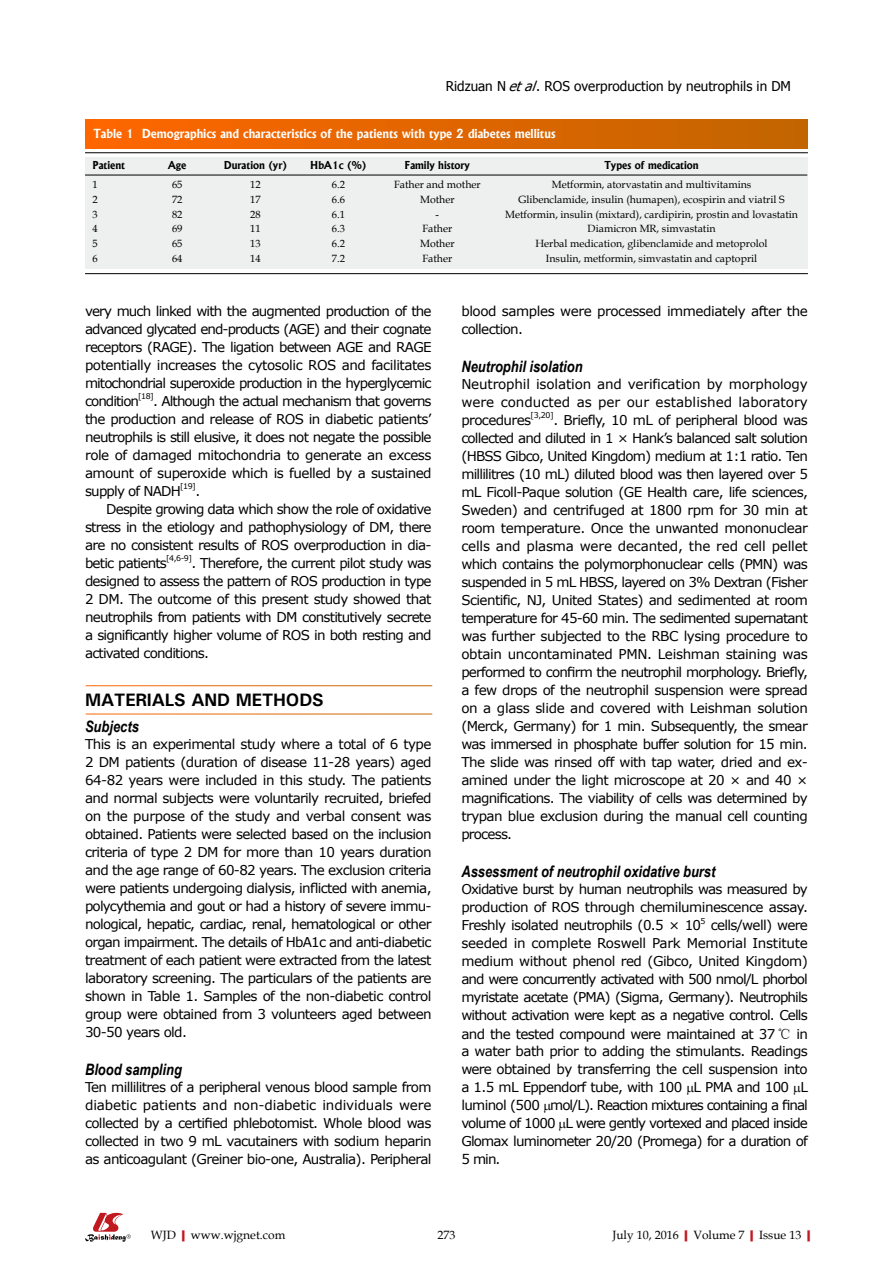
<style>
.page{position:relative;width:893px;height:1263px;background:#fff}
.page>*{position:absolute;margin:0;border:0;box-sizing:border-box;transform-origin:0 0}
.t1{font:700 18px "Univers";letter-spacing:-.01em;color:#000}
.t2{font:italic 700 15.75px "Arial Narrow";color:#000}
.t3{font:13.5px/18px "Verdana";letter-spacing:-.05em;color:#000;text-align:justify}
.t4{font:13.5px "Tahoma";color:#000}
.t5{font:700 12px "Albertus";color:#fff}
.t6{font:12px "Book Antiqua";color:#000}
.t7{font:10.5px "Book Antiqua";color:#000}
.t8{font:700 10.5px "Albertus";color:#000}
.t9{font:7.8px "Verdana";color:#000}
.s1{font-style:italic}
.s2{font-family:"Sim Sun";font-size:14.25px}
.s3{font-weight:700;color:#c01920}
</style>
<div class="page">
<svg style="left:85px;top:1213px;width:46px;height:29px"></svg>
<div style="left:85px;top:157px;width:723px;height:112px;background:#eeefef"></div>
<div style="left:85px;top:119px;width:723px;height:29px;background:linear-gradient(to right,#f60,#c16500)"></div>
<hr style="left:85px;top:152px;width:723px;height:1px;background:#000">
<hr style="left:85px;top:175px;width:722px;height:1px;background:#000">
<hr style="left:85px;top:273px;width:723px;height:1px;background:#000">
<p class="t4" style="left:446px;top:77px;width:347px">Ridzuan N <span class="s1">etal</span>. ROS overproduction by neutrophils in DM</p>
<p class="t5" style="left:94px;top:126px;width:463px">Table 1 Demographics and characteristics of the patients with type 2 diabetes mellitus</p>
<p class="t8" style="left:92px;top:158px;width:34px">Patient</p>
<p class="t8" style="left:168px;top:158px;width:20px">Age</p>
<p class="t8" style="left:224px;top:158px;width:65px">Duration (yr)</p>
<p class="t8" style="left:310px;top:158px;width:58px">HbA1c (%)</p>
<p class="t8" style="left:405px;top:158px;width:67px">Family history</p>
<p class="t8" style="left:604px;top:158px;width:96px">Types of medication</p>
<p class="t7" style="left:92px;top:177px;width:7px">1</p>
<p class="t7" style="left:172px;top:177px;width:12px">65</p>
<p class="t7" style="left:250px;top:177px;width:12px">12</p>
<p class="t7" style="left:332px;top:177px;width:15px">6.2</p>
<p class="t7" style="left:394px;top:177px;width:88px">Father and mother</p>
<p class="t7" style="left:552px;top:177px;width:201px">Metformin, atorvastatin and multivitamins</p>
<p class="t7" style="left:92px;top:192px;width:7px">2</p>
<p class="t7" style="left:172px;top:192px;width:12px">72</p>
<p class="t7" style="left:250px;top:192px;width:12px">17</p>
<p class="t7" style="left:332px;top:192px;width:15px">6.6</p>
<p class="t7" style="left:420px;top:192px;width:36px">Mother</p>
<p class="t7" style="left:518px;top:192px;width:268px">Glibenclamide, insulin (humapen), ecospirin and viatril S</p>
<p class="t7" style="left:92px;top:207px;width:7px">3</p>
<p class="t7" style="left:172px;top:207px;width:12px">82</p>
<p class="t7" style="left:250px;top:207px;width:12px">28</p>
<p class="t7" style="left:332px;top:207px;width:15px">6.1</p>
<p class="t7" style="left:436px;top:207px;width:5px">-</p>
<p class="t7" style="left:505px;top:207px;width:294px">Metformin, insulin (mixtard), cardipirin, prostin and lovastatin</p>
<p class="t7" style="left:92px;top:222px;width:7px">4</p>
<p class="t7" style="left:172px;top:222px;width:12px">69</p>
<p class="t7" style="left:250px;top:222px;width:12px">11</p>
<p class="t7" style="left:332px;top:222px;width:15px">6.3</p>
<p class="t7" style="left:422px;top:222px;width:31px">Father</p>
<p class="t7" style="left:588px;top:222px;width:129px">Diamicron MR, simvastatin</p>
<p class="t7" style="left:92px;top:236px;width:7px">5</p>
<p class="t7" style="left:172px;top:236px;width:12px">65</p>
<p class="t7" style="left:250px;top:236px;width:12px">13</p>
<p class="t7" style="left:332px;top:236px;width:15px">6.2</p>
<p class="t7" style="left:420px;top:236px;width:36px">Mother</p>
<p class="t7" style="left:536px;top:236px;width:234px">Herbal medication, glibenclamide and metoprolol</p>
<p class="t7" style="left:92px;top:251px;width:7px">6</p>
<p class="t7" style="left:172px;top:251px;width:12px">64</p>
<p class="t7" style="left:250px;top:251px;width:12px">14</p>
<p class="t7" style="left:332px;top:251px;width:15px">7.2</p>
<p class="t7" style="left:422px;top:251px;width:31px">Father</p>
<p class="t7" style="left:546px;top:251px;width:213px">Insulin, metformin, simvastatin and captopril</p>
<p class="t3" style="left:85px;top:302px;width:348px">very much linked with the augmented production of the advanced glycated end-products (AGE) and their cognate receptors (RAGE). The ligation between AGE and RAGE potentially increases the cytosolic ROS and facilitates mitochondrial superoxide production in the hyperglycemic condition</p>
<p class="t9" style="left:138px;top:391px;width:17px">[18]</p>
<p class="t3" style="left:85px;top:392px;width:348px;text-indent:68px">. Although the actual mechanism that governs the production and release of ROS in diabetic patients’ neutrophils is still elusive, it does not negate the possible role of damaged mitochondria to generate an excess amount of superoxide which is fuelled by a sustained supply of NADH</p>
<p class="t9" style="left:180px;top:481px;width:17px">[19]</p>
<p class="t3" style="left:195px;top:482px;width:6px">.</p>
<p class="t3" style="left:106px;top:500px;width:327px">Despite growing data which show the role of oxidative</p>
<p class="t3" style="left:85px;top:518px;width:348px">stress in the etiology and pathophysiology of DM, there</p>
<p class="t3" style="left:85px;top:536px;width:348px">are no consistent results of ROS overproduction in dia-</p>
<p class="t3" style="left:85px;top:554px;width:83px">betic patients</p>
<p class="t9" style="left:166px;top:553px;width:27px">[4,6-9]</p>
<p class="t3" style="left:85px;top:554px;width:348px;text-indent:106px">. Therefore, the current pilot study was designed to assess the pattern of ROS production in type 2 DM. The outcome of this present study showed that neutrophils from patients with DM constitutively secrete a significantly higher volume of ROS in both resting and activated conditions.</p>
<p class="t1" style="left:85px;top:689px;width:240px">MATERIALS AND METHODS</p>
<p class="t2" style="left:85px;top:714px;width:55px">Subjects</p>
<p class="t3" style="left:85px;top:734px;width:348px">This is an experimental study where a total of 6 type 2 DM patients (duration of disease 11-28 years) aged 64-82 years were included in this study. The patients and normal subjects were voluntarily recruited, briefed on the purpose of the study and verbal consent was obtained. Patients were selected based on the inclusion criteria of type 2 DM for more than 10 years duration and the age range of 60-82 years. The exclusion criteria were patients undergoing dialysis, inflicted with anemia, polycythemia and gout or had a history of severe immu&shy;nological, hepatic, cardiac, renal, hematological or other organ impairment. The details of HbA1c and anti-diabetic treatment of each patient were extracted from the latest laboratory screening. The particulars of the patients are shown in Table 1. Samples of the non-diabetic control group were obtained from 3 volunteers aged between 30-50 years old.</p>
<p class="t2" style="left:85px;top:1058px;width:98px">Blood sampling</p>
<p class="t3" style="left:85px;top:1078px;width:348px">Ten millilitres of a peripheral venous blood sample from diabetic patients and non-diabetic individuals were collected by a certified phlebotomist. Whole blood was collected in two 9 mL vacutainers with sodium heparin as anticoagulant (Greiner bio-one, Australia). Peripheral</p>
<p class="t3" style="left:461px;top:302px;width:348px">blood samples were processed immediately after the collection.</p>
<p class="t2" style="left:461px;top:355px;width:123px">Neutrophil isolation</p>
<p class="t3" style="left:461px;top:375px;width:348px">Neutrophil isolation and verification by morphology were conducted as per our established laboratory procedures</p>
<p class="t9" style="left:531px;top:410px;width:25px">[3,20]</p>
<p class="t3" style="left:461px;top:411px;width:348px;text-indent:92px">. Briefly, 10 mL of peripheral blood was collected and diluted in 1 × Hank’s balanced salt solution (HBSS Gibco, United Kingdom) medium at 1:1 ratio. Ten millilitres (10 mL) diluted blood was then layered over 5 mL Ficoll-Paque solution (GE Health care, life sciences, Sweden) and centrifuged at 1800 rpm for 30 min at room temperature. Once the unwanted mononuclear cells and plasma were decanted, the red cell pellet which contains the polymorphonuclear cells (PMN) was suspended in 5 mL HBSS, layered on 3% Dextran (Fisher Scientific, NJ, United States) and sedimented at room temperature for 45-60 min. The sedimented supernatant was further subjected to the RBC lysing procedure to obtain uncontaminated PMN. Leishman staining was performed to confirm the neutrophil morphology. Briefly, a few drops of the neutrophil suspension were spread on a glass slide and covered with Leishman solution (Merck, Germany) for 1 min. Subsequently, the smear was immersed in phosphate buffer solution for 15 min.<br>The slide was rinsed off with tap water, dried and ex&shy;amined under the light microscope at 20 × and 40 × magnifications. The viability of cells was determined by trypan blue exclusion during the manual cell counting process.</p>
<p class="t2" style="left:461px;top:860px;width:256px">Assessment of neutrophil oxidative burst</p>
<p class="t3" style="left:461px;top:880px;width:348px">Oxidative burst by human neutrophils was measured by production of ROS through chemiluminescence assay.<br>Freshly isolated neutrophils (0.5 × 10</p>
<p class="t9" style="left:700px;top:915px;width:7px">5</p>
<p class="t3" style="left:461px;top:916px;width:348px;text-indent:249px">cells/well) were seeded in complete Roswell Park Memorial Institute medium without phenol red (Gibco, United Kingdom) and were concurrently activated with 500 nmol/L phorbol myristate acetate (PMA) (Sigma, Germany). Neutrophils without activation were kept as a negative control. Cells and the tested compound were maintained at 37 <span class="s2">℃</span> in a water bath prior to adding the stimulants. Readings were obtained by transferring the cell suspension into a 1.5 mL Eppendorf tube, with 100 L PMA and 100 L luminol (500 mol/L). Reaction mixtures containing a final volume of 1000 L were gently vortexed and placed inside Glomax luminometer 20/20 (Promega) for a duration of 5 min.</p>
<p class="t6" style="left:151px;top:1226px;width:136px">WJD<span class="s3">|</span>www.wjgnet.com</p>
<p class="t6" style="left:437px;top:1226px;width:19px">273</p>
<p class="t6" style="left:612px;top:1226px;width:205px">July 10, 2016<span class="s3">|</span>Volume 7<span class="s3">|</span>Issue 13<span class="s3">|</span></p>
</div>
